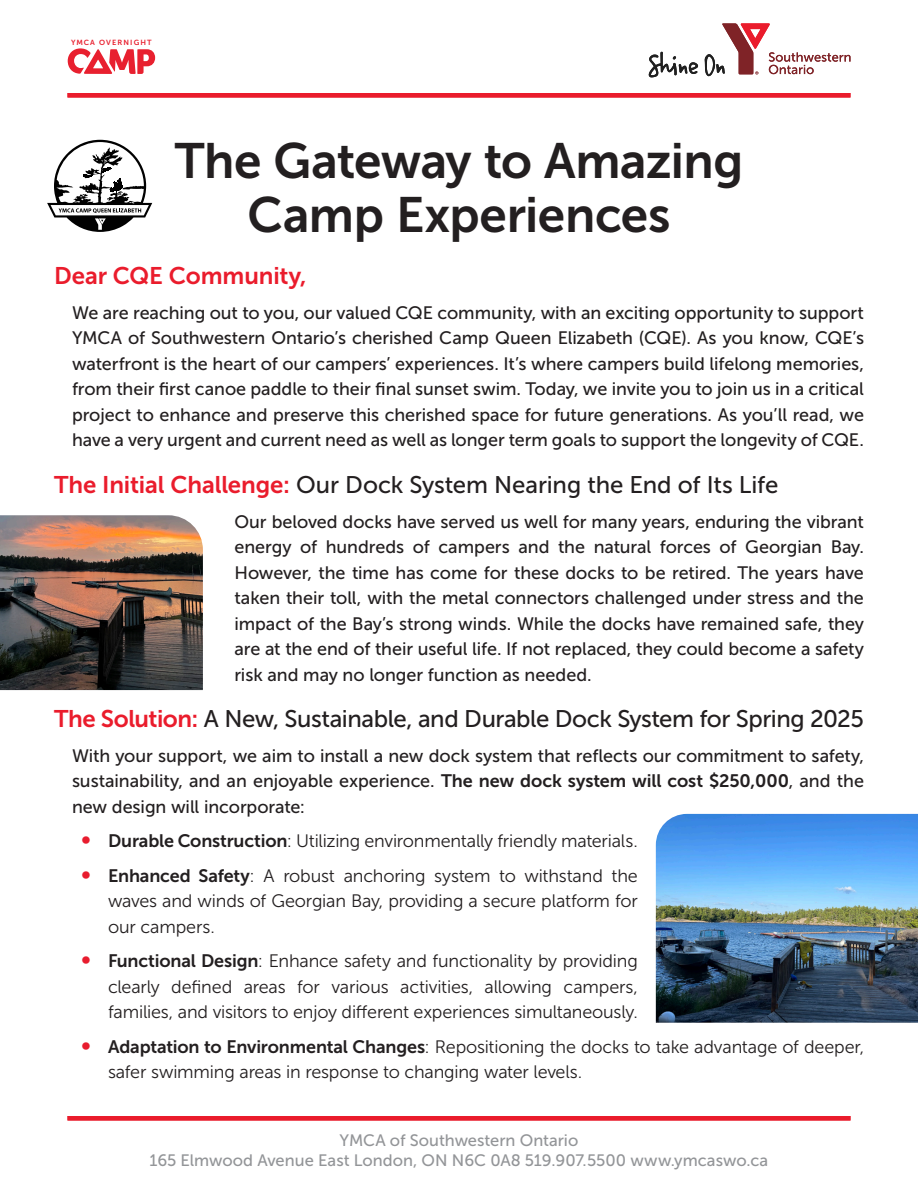
<style>
.page{position:relative;width:918px;height:1188px;background:#fff}
.page>*{position:absolute;margin:0;border:0;box-sizing:border-box;transform-origin:0 0}
.Location{font:49.5px/54px "Museo Sans 700";letter-spacing:-.01em;color:#231f20;text-align:center}
.Key_Points{font:24px "Museo Sans 500";letter-spacing:-.015em;color:#231f20}
.Key_Points-2{font:24px "Museo Sans 700";letter-spacing:-.005em;color:#ea1c2c}
.Body{font:18px/25.5px "Museo Sans 500";letter-spacing:-.005em;color:#231f20;text-align:justify}
.t1{font:18px/25.5px "Museo Sans 300";letter-spacing:-.01em;color:#231f20;text-align:justify}
.t2{font:16.5px/19.8px "Museo Sans 500";color:#939598;text-align:center}
.t3{font:7.5px "Museo Sans 700";letter-spacing:.15em;color:#e8202f}
.s1{font-family:"Museo Sans 700";color:#ea1c2c}
.s2{font-family:"Museo Sans 700"}
.s3{font-family:"Museo Sans 500";font-size:24px;color:#e81c2e}
</style>
<div class="page">
<svg style="left:68px;top:48px;width:87px;height:26px"></svg>
<div style="left:68px;top:93px;width:782px;height:5px;background:#ea1c2c"></div>
<hr style="left:68px;top:1116px;width:782px;height:4px;background:#ea1c2c">
<svg style="left:649px;top:23px;width:201px;height:54px"></svg>
<svg style="left:47px;top:140px;width:105px;height:92px"></svg>
<img style="left:656px;top:814px;width:262px;height:209px">
<img style="left:0;top:515px;width:203px;height:175px">
<p class="t3" style="left:71px;top:38px;width:82px">YMCA OVERNIGHT</p>
<p class="Location" style="left:175px;top:133px;width:570px">The Gateway to Amazing<br>Camp Experiences</p>
<p class="Key_Points-2" style="left:54px;top:263px;width:254px">Dear CQE Community,</p>
<p class="Body" style="left:72px;top:300px;width:794px">We are reaching out to you, our valued CQE community, with an exciting opportunity to support YMCA of Southwestern Ontario’s cherished Camp Queen Elizabeth (CQE). As you know, CQE’s waterfront is the heart of our campers’ experiences. It’s where campers build lifelong memories, from their first canoe paddle to their final sunset swim. Today, we invite you to join us in a critical project to enhance and preserve this cherished space for future generations. As you’ll read, we have a very urgent and current need as well as longer term goals to support the longevity of CQE.</p>
<p class="Key_Points" style="left:54px;top:472px;width:726px"><span class="s1">The Initial Challenge:</span> Our Dock System Nearing the End of Its Life</p>
<p class="Body" style="left:234px;top:509px;width:631px">Our beloved docks have served us well for many years, enduring the vibrant energy of hundreds of campers and the natural forces of Georgian Bay.<br>However, the time has come for these docks to be retired. The years have taken their toll, with the metal connectors challenged under stress and the impact of the Bay’s strong winds. While the docks have remained safe, they are at the end of their useful life. If not replaced, they could become a safety risk and may no longer function as needed.</p>
<p class="Key_Points" style="left:54px;top:706px;width:812px"><span class="s1">The Solution:</span> A New, Sustainable, and Durable Dock System for Spring 2025</p>
<p class="Body" style="left:72px;top:743px;width:794px">With your support, we aim to install a new dock system that reflects our commitment to safety, sustainability, and an enjoyable experience. <span class="s2">The new dock system will cost $250,000</span>, and the new design will incorporate:</p>
<p class="t1" style="left:81px;top:829px;width:558px"><span class="s3">•</span> <span class="s2">Durable Construction</span>: Utilizing environmentally friendly materials.</p>
<p class="t1" style="left:108px;top:863px;width:531px;text-indent:-27px"><span class="s3">•</span> <span class="s2">Enhanced Safety</span>: A robust anchoring system to withstand the waves and winds of Georgian Bay, providing a secure platform for our campers.</p>
<p class="t1" style="left:108px;top:949px;width:531px;text-indent:-27px"><span class="s3">•</span> <span class="s2">Functional Design</span>: Enhance safety and functionality by providing clearly defined areas for various activities, allowing campers, families, and visitors to enjoy different experiences simultaneously.</p>
<p class="t1" style="left:108px;top:1034px;width:758px;text-indent:-27px"><span class="s3">•</span> <span class="s2">Adaptation to Environmental Changes</span>: Repositioning the docks to take advantage of deeper, safer swimming areas in response to changing water levels.</p>
<p class="t2" style="left:150px;top:1131px;width:620px">YMCA of Southwestern Ontario<br>165 Elmwood Avenue East London, ON N6C 0A8 519.907.5500 www.ymcaswo.ca</p>
</div>
